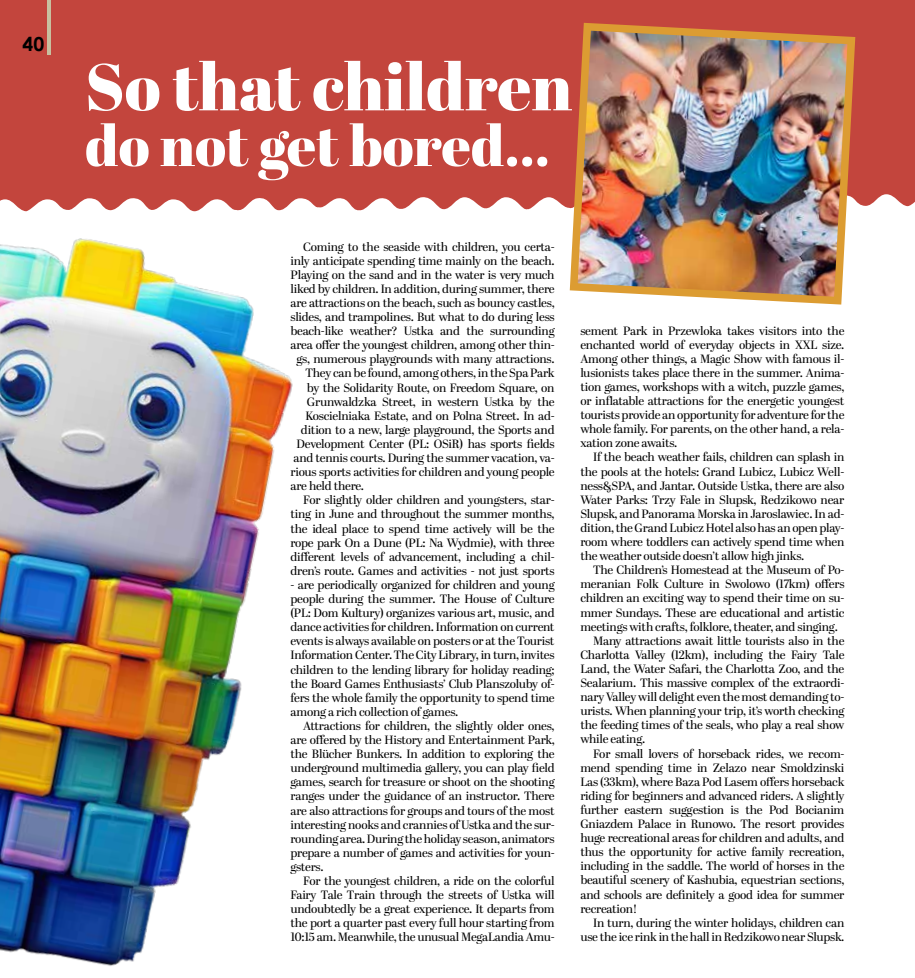
<style>
.page{position:relative;width:915px;height:978px;background:#fff}
.page>*{position:absolute;margin:0;border:0;box-sizing:border-box;transform-origin:0 0}
.t1{font:66px "Abril Fatface";color:#fff}
.t2{font:57px "Abril Fatface";color:#fff}
.t3{font:700 19.35px "Century Gothic";color:#000}
.t4{font:12px/14.1px "Abril Display";letter-spacing:-.02em;color:#000;text-align:justify}
</style>
<div class="page">
<div style="left:0;top:0;width:914px;height:210px;background:#c3453d"></div>
<img style="left:0;top:73px;width:476px;height:893px">
<img style="left:565px;top:19px;width:293px;height:286px">
<hr style="left:47px;top:0;width:3px;height:54px;background:#c8c0a0">
<h3 class="t3" style="left:23px;top:29px;width:23px">40</h3>
<h1 class="t1" style="left:85px;top:41px;width:488px">So that children</h1>
<h2 class="t2" style="left:85px;top:106px;width:466px">do not get bored...</h2>
<p class="t4" style="left:303px;top:240px;width:253px">Coming to the seaside with children, you certa-</p>
<p class="t4" style="left:290px;top:254px;width:266px">inly anticipate spending time mainly on the beach.</p>
<p class="t4" style="left:290px;top:268px;width:265px">Playing on the sand and in the water is very much</p>
<p class="t4" style="left:290px;top:282px;width:266px">liked by children. In addition, during summer, there</p>
<p class="t4" style="left:290px;top:296px;width:266px">are attractions on the beach, such as bouncy castles,</p>
<p class="t4" style="left:290px;top:310px;width:266px">slides, and trampolines. But what to do during less</p>
<p class="t4" style="left:290px;top:325px;width:266px">beach-like weather? Ustka and the surrounding</p>
<p class="t4" style="left:290px;top:339px;width:266px">area offer the youngest children, among other thin-</p>
<p class="t4" style="left:296px;top:353px;width:259px">gs, numerous playgrounds with many attractions.</p>
<p class="t4" style="left:305px;top:367px;width:250px">They can be found, among others, in the Spa Park</p>
<p class="t4" style="left:307px;top:381px;width:249px">by the Solidarity Route, on Freedom Square, on</p>
<p class="t4" style="left:307px;top:395px;width:249px">Grunwaldzka Street, in western Ustka by the</p>
<p class="t4" style="left:305px;top:409px;width:251px">Koscielniaka Estate, and on Polna Street. In ad-</p>
<p class="t4" style="left:301px;top:423px;width:255px">dition to a new, large playground, the Sports and</p>
<p class="t4" style="left:296px;top:437px;width:260px">Development Center (PL: OSiR) has sports fields</p>
<p class="t4" style="left:293px;top:451px;width:263px">and tennis courts. During the summer vacation, va-</p>
<p class="t4" style="left:290px;top:466px;width:266px">rious sports activities for children and young people</p>
<p class="t4" style="left:290px;top:480px;width:75px">are held there.</p>
<p class="t4" style="left:303px;top:494px;width:253px">For slightly older children and youngsters, star-</p>
<p class="t4" style="left:290px;top:508px;width:265px">ting in June and throughout the summer months,</p>
<p class="t4" style="left:290px;top:522px;width:265px">the ideal place to spend time actively will be the</p>
<p class="t4" style="left:290px;top:536px;width:266px">rope park On a Dune (PL: Na Wydmie), with three</p>
<p class="t4" style="left:290px;top:550px;width:265px">different levels of advancement, including a chil-</p>
<p class="t4" style="left:290px;top:564px;width:266px">dren’s route. Games and activities - not just sports</p>
<p class="t4" style="left:290px;top:578px;width:266px">- are periodically organized for children and young people during the summer. The House of Culture (PL: Dom Kultury) organizes various art, music, and dance activities for children. Information on current events is always available on posters or at the Tourist Information Center. The City Library, in turn, invites children to the lending library for holiday reading; the Board Games Enthusiasts’ Club Planszoluby of&shy;fers the whole family the opportunity to spend time among a rich collection of games.</p>
<p class="t4" style="left:290px;top:719px;width:266px;text-indent:13px">Attractions for children, the slightly older ones, are offered by the History and Entertainment Park, the Blücher Bunkers. In addition to exploring the underground multimedia gallery, you can play field games, search for treasure or shoot on the shooting ranges under the guidance of an instructor. There are also attractions for groups and tours of the most interesting nooks and crannies of Ustka and the sur&shy;rounding area. During the holiday season, animators prepare a number of games and activities for youn&shy;gsters.</p>
<p class="t4" style="left:290px;top:874px;width:266px;text-indent:13px">For the youngest children, a ride on the colorful Fairy Tale Train through the streets of Ustka will undoubtedly be a great experience. It departs from the port a quarter past every full hour starting from 10:15 am. Meanwhile, the unusual MegaLandia Amu-</p>
<p class="t4" style="left:580px;top:324px;width:265px">sement Park in Przewloka takes visitors into the enchanted world of everyday objects in XXL size.<br>Among other things, a Magic Show with famous il&shy;lusionists takes place there in the summer. Anima&shy;tion games, workshops with a witch, puzzle games, or inflatable attractions for the energetic youngest tourists provide an opportunity for adventure for the whole family. For parents, on the other hand, a rela&shy;xation zone awaits.</p>
<p class="t4" style="left:580px;top:451px;width:265px;text-indent:13px">If the beach weather fails, children can splash in the pools at the hotels: Grand Lubicz, Lubicz Well&shy;ness&amp;SPA, and Jantar. Outside Ustka, there are also Water Parks: Trzy Fale in Slupsk, Redzikowo near Slupsk, and Panorama Morska in Jaroslawiec. In ad&shy;dition, the Grand Lubicz Hotel also has an open play&shy;room where toddlers can actively spend time when the weather outside doesn’t allow high jinks.</p>
<p class="t4" style="left:593px;top:564px;width:253px">The Children’s Homestead at the Museum of Po-</p>
<p class="t4" style="left:580px;top:578px;width:265px">meranian Folk Culture in Swolowo (17km) offers</p>
<p class="t4" style="left:580px;top:592px;width:265px">children an exciting way to spend their time on su-</p>
<p class="t4" style="left:580px;top:606px;width:265px">mmer Sundays. These are educational and artistic</p>
<p class="t4" style="left:580px;top:620px;width:259px">meetings with crafts, folklore, theater, and singing.</p>
<p class="t4" style="left:593px;top:634px;width:253px">Many attractions await little tourists also in the</p>
<p class="t4" style="left:580px;top:648px;width:265px">Charlotta Valley (12km), including the Fairy Tale</p>
<p class="t4" style="left:580px;top:662px;width:265px">Land, the Water Safari, the Charlotta Zoo, and the</p>
<p class="t4" style="left:580px;top:676px;width:265px">Sealarium. This massive complex of the extraordi-</p>
<p class="t4" style="left:580px;top:691px;width:265px">nary Valley will delight even the most demanding to-</p>
<p class="t4" style="left:580px;top:705px;width:265px">urists. When planning your trip, it’s worth checking</p>
<p class="t4" style="left:580px;top:719px;width:265px">the feeding times of the seals, who play a real show</p>
<p class="t4" style="left:580px;top:733px;width:66px">while eating.</p>
<p class="t4" style="left:593px;top:747px;width:253px">For small lovers of horseback rides, we recom-</p>
<p class="t4" style="left:580px;top:761px;width:265px">mend spending time in Zelazo near Smoldzinski</p>
<p class="t4" style="left:580px;top:775px;width:265px">Las (33km), where Baza Pod Lasem offers horseback</p>
<p class="t4" style="left:580px;top:789px;width:265px">riding for beginners and advanced riders. A slightly</p>
<p class="t4" style="left:580px;top:803px;width:265px">further eastern suggestion is the Pod Bocianim</p>
<p class="t4" style="left:580px;top:817px;width:265px">Gniazdem Palace in Runowo. The resort provides</p>
<p class="t4" style="left:580px;top:832px;width:265px">huge recreational areas for children and adults, and</p>
<p class="t4" style="left:580px;top:846px;width:265px">thus the opportunity for active family recreation,</p>
<p class="t4" style="left:580px;top:860px;width:265px">including in the saddle. The world of horses in the</p>
<p class="t4" style="left:580px;top:874px;width:265px">beautiful scenery of Kashubia, equestrian sections,</p>
<p class="t4" style="left:580px;top:888px;width:265px">and schools are definitely a good idea for summer</p>
<p class="t4" style="left:580px;top:902px;width:58px">recreation!</p>
<p class="t4" style="left:593px;top:916px;width:253px">In turn, during the winter holidays, children can</p>
<p class="t4" style="left:580px;top:930px;width:265px">use the ice rink in the hall in Redzikowo near Slupsk.</p>
</div>
